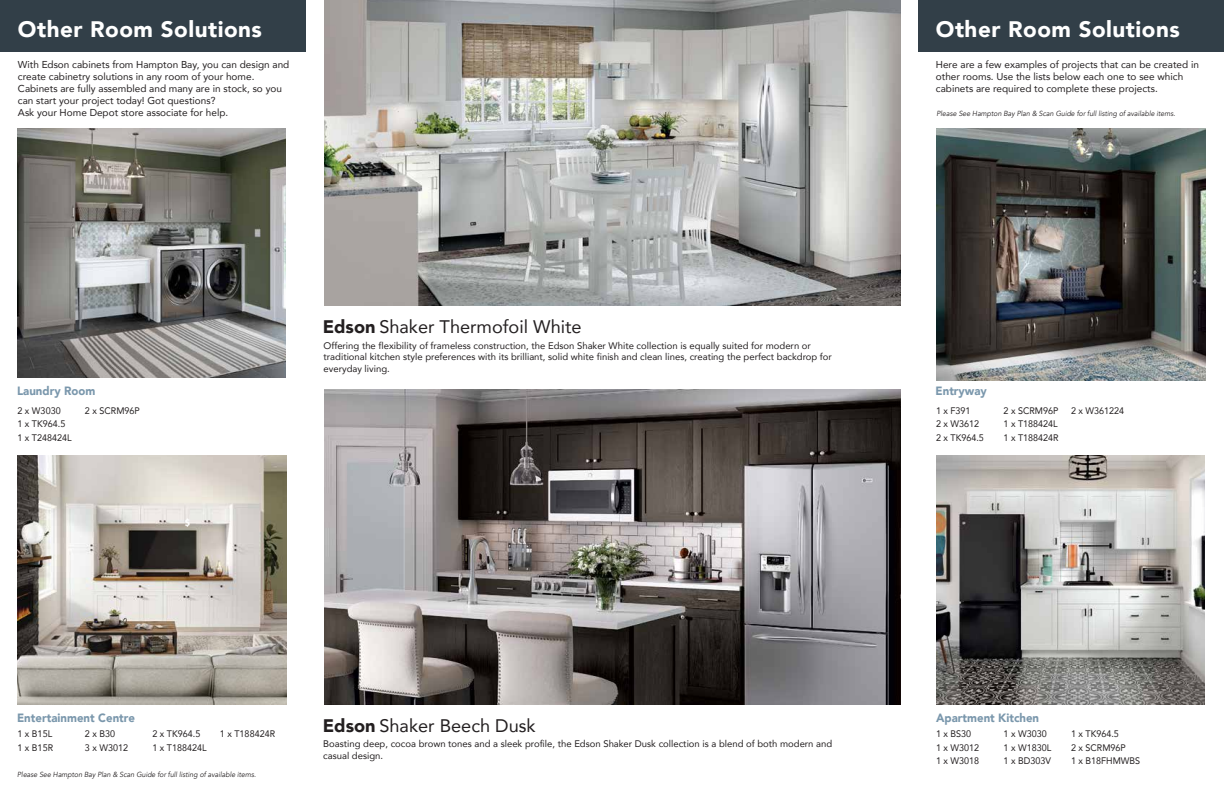
<style>
.page{position:relative;width:1224px;height:792px;background:#fff}
.page>*{position:absolute;margin:0;border:0;box-sizing:border-box;transform-origin:0 0}
.t1{font:900 22.4px "Avenir";letter-spacing:.025em;color:#fff}
.t2{font:18.2px "Avenir";color:#231f20}
.t3{font:900 12px "Avenir";color:#7a97ac;scale:.95 1}
.t4{font:700 10.5px "Myriad Pro";color:#fff;scale:.95 1}
.t5{font:10px/12px "Avenir";color:#231f20}
.t6{font:9.5px/11.4px "Avenir";color:#231f20}
.t7{font:9.5px/13.5px "Avenir";color:#231f20;scale:.95 1}
.t8{font:italic 7.4px "Avenir";color:#231f20;scale:.95 1}
.s1{font-weight:900}
</style>
<div class="page">
<img style="left:324px;top:0;width:576px;height:306px">
<img style="left:324px;top:390px;width:576px;height:315px">
<img style="left:18px;top:128px;width:268px;height:250px">
<img style="left:18px;top:456px;width:268px;height:249px">
<div style="left:918px;top:0;width:306px;height:51px;background:#323f48"></div>
<div style="left:0;top:0;width:306px;height:51px;background:#323f48"></div>
<img style="left:936px;top:456px;width:269px;height:249px">
<img style="left:936px;top:128px;width:270px;height:252px">
<h1 class="t1" style="left:18px;top:20px;width:246px">Other Room Solutions</h1>
<h1 class="t1" style="left:936px;top:20px;width:246px">Other Room Solutions</h1>
<p class="t5" style="left:18px;top:60px;width:273px">With Edson cabinets from Hampton Bay, you can design and create cabinetry solutions in any room of your home.<br>Cabinets are fully assembled and many are in stock, so you can start your project today! Got questions?<br>Ask your Home Depot store associate for help.</p>
<p class="t5" style="left:936px;top:60px;width:265px">Here are a few examples of projects that can be created in other rooms. Use the lists below each one to see which cabinets are required to complete these projects.</p>
<p class="t8" style="left:937px;top:111px;width:253px">Please See Hampton Bay Plan &amp; Scan Guide for full listing of available items.</p>
<h2 class="t2" style="left:323px;top:319px;width:260px"><span class="s1">Edson</span> Shaker Thermofoil White</h2>
<p class="t6" style="left:324px;top:341px;width:510px">Offering the flexibility of frameless construction, the Edson Shaker White collection is equally suited for modern or traditional kitchen style preferences with its brilliant, solid white finish and clean lines, creating the perfect backdrop for everyday living.</p>
<p class="t3" style="left:17px;top:386px;width:84px">Laundry Room</p>
<p class="t3" style="left:936px;top:386px;width:55px">Entryway</p>
<p class="t7" style="left:17px;top:405px;width:47px">2 x W3030</p>
<p class="t7" style="left:85px;top:405px;width:59px">2 x SCRM96P</p>
<p class="t7" style="left:17px;top:418px;width:59px">1 x TK964.5<br>1 x T248424L</p>
<p class="t7" style="left:936px;top:405px;width:38px">1 x F391</p>
<p class="t7" style="left:1004px;top:405px;width:59px">2 x SCRM96P</p>
<p class="t7" style="left:1071px;top:405px;width:57px">2 x W361224</p>
<p class="t7" style="left:936px;top:418px;width:47px">2 x W3612</p>
<p class="t7" style="left:1004px;top:418px;width:59px">1 x T188424L</p>
<p class="t7" style="left:936px;top:432px;width:52px">2 x TK964.5</p>
<p class="t7" style="left:1004px;top:432px;width:60px">1 x T188424R</p>
<p class="t4" style="left:185px;top:518px;width:7px">$</p>
<p class="t3" style="left:17px;top:713px;width:126px">Entertainment Centre</p>
<p class="t7" style="left:17px;top:728px;width:38px">1 x B15L</p>
<p class="t7" style="left:85px;top:728px;width:33px">2 x B30</p>
<p class="t7" style="left:152px;top:728px;width:52px">2 x TK964.5</p>
<p class="t7" style="left:220px;top:728px;width:60px">1 x T188424R</p>
<p class="t7" style="left:17px;top:741px;width:39px">1 x B15R</p>
<p class="t7" style="left:85px;top:741px;width:47px">3 x W3012</p>
<p class="t7" style="left:152px;top:741px;width:59px">1 x T188424L</p>
<h2 class="t2" style="left:323px;top:718px;width:214px"><span class="s1">Edson</span> Shaker Beech Dusk</h2>
<p class="t6" style="left:323px;top:739px;width:510px">Boasting deep, cocoa brown tones and a sleek profile, the Edson Shaker Dusk collection is a blend of both modern and casual design.</p>
<p class="t3" style="left:936px;top:713px;width:110px">Apartment Kitchen</p>
<p class="t7" style="left:936px;top:728px;width:39px">1 x BS30</p>
<p class="t7" style="left:1004px;top:728px;width:47px">1 x W3030</p>
<p class="t7" style="left:1071px;top:728px;width:52px">1 x TK964.5</p>
<p class="t7" style="left:936px;top:741px;width:47px">1 x W3012</p>
<p class="t7" style="left:1004px;top:741px;width:52px">1 x W1830L</p>
<p class="t7" style="left:1071px;top:741px;width:59px">2 x SCRM96P</p>
<p class="t7" style="left:936px;top:755px;width:47px">1 x W3018</p>
<p class="t7" style="left:1004px;top:755px;width:51px">1 x BD303V</p>
<p class="t7" style="left:1071px;top:755px;width:74px">1 x B18FHMWBS</p>
<p class="t8" style="left:17px;top:771px;width:253px">Please See Hampton Bay Plan &amp; Scan Guide for full listing of available items.</p>
</div>
